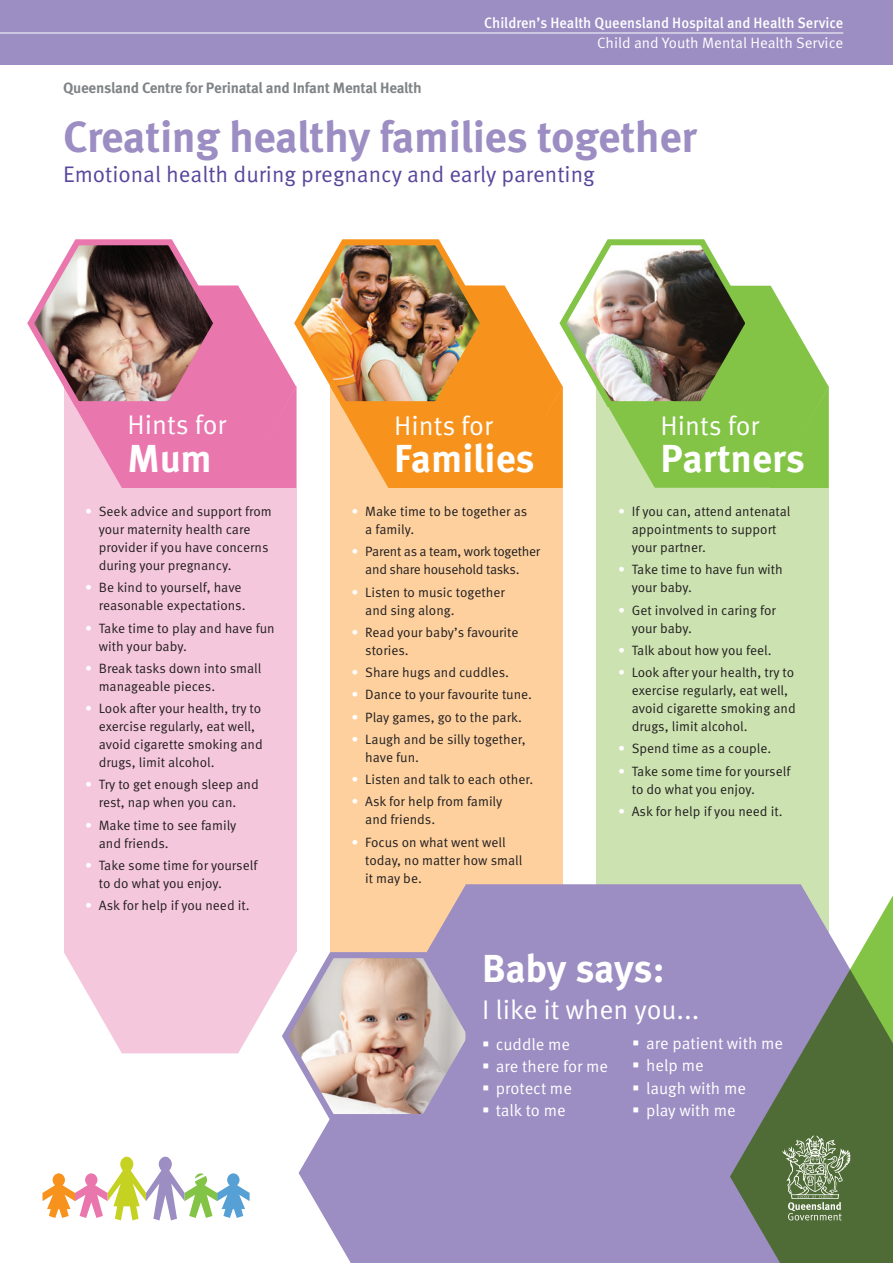
<style>
.page{position:relative;width:893px;height:1263px;background:#fff}
.page>*{position:absolute;margin:0;border:0;box-sizing:border-box;transform-origin:0 0}
.t1{font:700 43.5px "Meta OT";letter-spacing:-.01em;color:#9c8dc3}
.FS_Sub_Heading_Green{font:700 39px "Meta OT";letter-spacing:-.005em;color:#fff}
.FS_Sub_Heading_Green-2{font:27px "Meta OT Norm";color:#fff}
.t2{font:22.5px "Meta OT Norm";color:#58469c}
.t3{font:16.5px "Meta OT Norm";color:#fff}
.CHQ_Header_Bar_Text{font:500 15px "Meta OT";color:#fff;scale:.95 1}
.Contact_details{font:700 15px "Meta OT";letter-spacing:-.015em;color:#818486}
.Header_Bar_-_QCPIMH{font:15px "Meta OT Norm";color:#fff}
.t4{font:13.5px/18px "Meta OT Norm";color:#231f20}
.t5{font:13.5px/18px "Meta OT Norm";letter-spacing:-.02em;color:#231f20;text-align:center}
.s1{color:#fff}
</style>
<div class="page">
<svg style="left:64px;top:952px;width:214px;height:101px;fill:#f5c7dd"></svg>
<div style="left:64px;top:387px;width:232px;height:565px;background:#f5c7dd"></div>
<div style="left:330px;top:387px;width:233px;height:565px;background:#fdd09e"></div>
<div style="left:597px;top:387px;width:232px;height:565px;background:#cce3b1"></div>
<svg style="left:299px;top:884px;width:431px;height:379px;background:#a595c3"></svg>
<svg style="left:730px;top:884px;width:163px;height:379px;background:#7e897e"></svg>
<svg style="left:782px;top:1135px;width:69px;height:85px;background:#788e64"></svg>
<svg style="left:43px;top:1157px;width:207px;height:63px"></svg>
<svg style="left:77px;top:285px;width:160px;height:203px;background:#eb80b3"></svg>
<div style="left:490px;top:285px;width:13px;height:203px;background:#f7931d"></div>
<svg style="left:756px;top:286px;width:73px;height:202px;fill:#83c447"></svg>
<svg style="left:27px;top:239px;width:196px;height:171px"></svg>
<img style="left:503px;top:239px;width:253px;height:249px">
<img style="left:237px;top:239px;width:253px;height:249px">
<div style="left:769px;top:387px;width:60px;height:101px;background:#83c447"></div>
<div style="left:0;top:0;width:893px;height:64px;background:#9c8dc3"></div>
<hr style="left:0;top:33px;width:843px;height:1px;background:#fff">
<svg style="left:278px;top:947px;width:210px;height:176px"></svg>
<svg style="left:634px;top:1041px;width:4px;height:5px"></svg>
<svg style="left:634px;top:1063px;width:4px;height:5px"></svg>
<svg style="left:634px;top:1085px;width:4px;height:5px"></svg>
<svg style="left:634px;top:1107px;width:4px;height:5px"></svg>
<p class="Contact_details" style="left:63px;top:79px;width:360px">Queensland Centre for Perinatal and Infant Mental Health</p>
<p class="CHQ_Header_Bar_Text" style="left:484px;top:13px;width:379px">Children’s Health Queensland Hospital and Health Service</p>
<p class="Header_Bar_-_QCPIMH" style="left:597px;top:34px;width:247px">Child and Youth Mental Health Service</p>
<p class="t1" style="left:63px;top:111px;width:636px">Creating healthy families together</p>
<p class="t2" style="left:63px;top:161px;width:533px">Emotional health during pregnancy and early parenting</p>
<p class="FS_Sub_Heading_Green-2" style="left:128px;top:409px;width:100px">Hints for</p>
<p class="FS_Sub_Heading_Green" style="left:128px;top:435px;width:86px">Mum</p>
<p class="t4" style="left:99px;top:503px;width:175px;text-indent:-14px"><span class="s1">•</span> Seek advice and support from your maternity health care provider if you have concerns during your pregnancy.</p>
<p class="t4" style="left:85px;top:579px;width:162px;text-align:right"><span class="s1">•</span> Be kind to yourself, have reasonable expectations.</p>
<p class="t4" style="left:99px;top:619px;width:177px;text-indent:-14px"><span class="s1">•</span> Take time to play and have fun with your baby.</p>
<p class="t4" style="left:99px;top:659px;width:164px;text-indent:-14px"><span class="s1">•</span> Break tasks down into small manageable pieces.</p>
<p class="t4" style="left:99px;top:700px;width:166px;text-indent:-14px"><span class="s1">•</span> Look after your health, try to exercise regularly, eat well, avoid cigarette smoking and drugs, limit alcohol.</p>
<p class="t4" style="left:99px;top:776px;width:161px;text-indent:-14px"><span class="s1">•</span> Try to get enough sleep and rest, nap when you can.</p>
<p class="t4" style="left:99px;top:816px;width:139px;text-indent:-14px"><span class="s1">•</span> Make time to see family and friends.</p>
<p class="t4" style="left:99px;top:856px;width:160px;text-indent:-14px"><span class="s1">•</span> Take some time for yourself to do what you enjoy.</p>
<p class="t4" style="left:85px;top:897px;width:166px"><span class="s1">•</span> Ask for help if you need it.</p>
<p class="FS_Sub_Heading_Green-2" style="left:394px;top:410px;width:100px">Hints for</p>
<p class="FS_Sub_Heading_Green" style="left:394px;top:435px;width:142px">Families</p>
<p class="t4" style="left:365px;top:503px;width:163px;text-indent:-14px"><span class="s1">•</span> Make time to be together as a family.</p>
<p class="t5" style="left:351px;top:543px;width:190px"><span class="s1">•</span> Parent as a team, work together and share household tasks.</p>
<p class="t4" style="left:365px;top:583px;width:141px;text-indent:-14px"><span class="s1">•</span> Listen to music together and sing along.</p>
<p class="t4" style="left:365px;top:623px;width:155px;text-indent:-14px"><span class="s1">•</span> Read your baby’s favourite stories.</p>
<p class="t4" style="left:351px;top:664px;width:159px"><span class="s1">•</span> Share hugs and cuddles.</p>
<p class="t4" style="left:351px;top:686px;width:182px"><span class="s1">•</span> Dance to your favourite tune.</p>
<p class="t4" style="left:351px;top:708px;width:172px"><span class="s1">•</span> Play games, go to the park.</p>
<p class="t4" style="left:365px;top:730px;width:162px;text-indent:-14px"><span class="s1">•</span> Laugh and be silly together, have fun.</p>
<p class="t4" style="left:351px;top:771px;width:183px"><span class="s1">•</span> Listen and talk to each other.</p>
<p class="t4" style="left:365px;top:793px;width:139px;text-indent:-14px"><span class="s1">•</span> Ask for help from family and friends.</p>
<p class="t4" style="left:365px;top:833px;width:159px;text-indent:-14px"><span class="s1">•</span> Focus on what went well today, no matter how small it may be.</p>
<p class="FS_Sub_Heading_Green-2" style="left:660px;top:410px;width:100px">Hints for</p>
<p class="FS_Sub_Heading_Green" style="left:660px;top:435px;width:146px">Partners</p>
<p class="t4" style="left:632px;top:503px;width:160px;text-indent:-14px"><span class="s1">•</span> If you can, attend antenatal appointments to support your partner.</p>
<p class="t4" style="left:632px;top:561px;width:153px;text-indent:-14px"><span class="s1">•</span> Take time to have fun with your baby.</p>
<p class="t4" style="left:632px;top:601px;width:146px;text-indent:-14px"><span class="s1">•</span> Get involved in caring for your baby.</p>
<p class="t4" style="left:618px;top:641px;width:155px"><span class="s1">•</span> Talk about how you feel.</p>
<p class="t4" style="left:632px;top:664px;width:166px;text-indent:-14px"><span class="s1">•</span> Look after your health, try to exercise regularly, eat well, avoid cigarette smoking and drugs, limit alcohol.</p>
<p class="t4" style="left:618px;top:740px;width:155px"><span class="s1">•</span> Spend time as a couple.</p>
<p class="t4" style="left:632px;top:762px;width:160px;text-indent:-14px"><span class="s1">•</span> Take some time for yourself to do what you enjoy.</p>
<p class="t4" style="left:618px;top:802px;width:166px"><span class="s1">•</span> Ask for help if you need it.</p>
<p class="FS_Sub_Heading_Green" style="left:482px;top:945px;width:184px">Baby says:</p>
<p class="FS_Sub_Heading_Green-2" style="left:482px;top:994px;width:219px">I like it when you...</p>
<p class="t3" style="left:496px;top:1034px;width:76px">cuddle me</p>
<p class="t3" style="left:496px;top:1056px;width:114px">are there for me</p>
<p class="t3" style="left:496px;top:1079px;width:78px">protect me</p>
<p class="t3" style="left:496px;top:1101px;width:71px">talk to me</p>
<p class="t3" style="left:646px;top:1034px;width:139px">are patient with me</p>
<p class="t3" style="left:646px;top:1056px;width:59px">help me</p>
<p class="t3" style="left:646px;top:1078px;width:102px">laugh with me</p>
<p class="t3" style="left:646px;top:1101px;width:91px">play with me</p>
</div>
